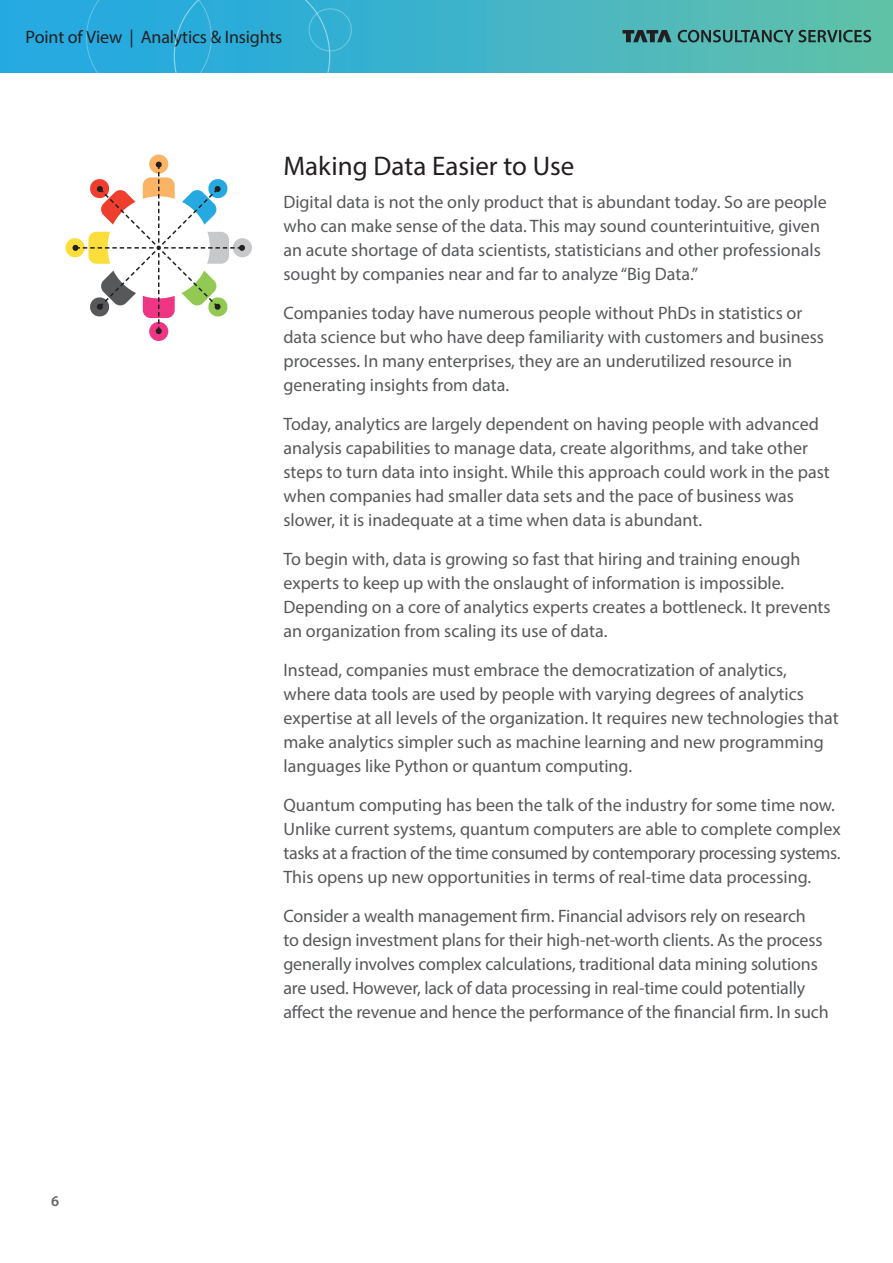
<style>
.page{position:relative;width:893px;height:1263px;background:#fff}
.page>*{position:absolute;margin:0;border:0;box-sizing:border-box;transform-origin:0 0}
.t1{font:27px "Myriad Pro";color:#231f20}
.t2{font:18px/24px "Myriad Pro";color:#57585a}
.t3{font:18px "Myriad Pro";letter-spacing:-.01em;color:#231f20}
.t4{font:600 15px "Myriad Pro";color:#636366}
</style>
<div class="page">
<svg style="left:0;top:0;width:893px;height:72px;background:#45b5c3"></svg>
<svg style="left:622px;top:30px;width:50px;height:12px"></svg>
<svg style="left:678px;top:30px;width:193px;height:12px;background:#427b74"></svg>
<div style="left:86px;top:0;width:244px;height:73px;background:#29adda"></div>
<div style="left:309px;top:8px;width:43px;height:44px;border:1px solid #fff;border-radius:50%"></div>
<div style="left:65px;top:238px;width:20px;height:19px;background:#fbdd3c;border-radius:50%"></div>
<div style="left:233px;top:238px;width:19px;height:19px;background:#c7c8ca;border-radius:50%"></div>
<div style="left:149px;top:155px;width:19px;height:19px;background:#fbb465;border-radius:50%"></div>
<div style="left:149px;top:322px;width:19px;height:19px;background:#ee3684;border-radius:50%"></div>
<svg style="left:72px;top:162px;width:173px;height:172px"></svg>
<p class="t3" style="left:26px;top:26px;width:258px">Point of View | Analytics &amp; Insights</p>
<p class="t4" style="left:51px;top:1191px;width:10px">6</p>
<h1 class="t1" style="left:283px;top:149px;width:292px">Making Data Easier to Use</h1>
<p class="t2" style="left:283px;top:189px;width:545px">Digital data is not the only product that is abundant today. So are people who can make sense of the data. This may sound counterintuitive, given an acute shortage of data scientists, statisticians and other professionals sought by companies near and far to analyze “Big Data.”</p>
<p class="t2" style="left:283px;top:300px;width:542px">Companies today have numerous people without PhDs in statistics or data science but who have deep familiarity with customers and business processes. In many enterprises, they are an underutilized resource in generating insights from data.</p>
<p class="t2" style="left:283px;top:411px;width:548px">Today, analytics are largely dependent on having people with advanced analysis capabilities to manage data, create algorithms, and take other steps to turn data into insight. While this approach could work in the past when companies had smaller data sets and the pace of business was slower, it is inadequate at a time when data is abundant.</p>
<p class="t2" style="left:283px;top:546px;width:549px">To begin with, data is growing so fast that hiring and training enough experts to keep up with the onslaught of information is impossible.<br>Depending on a core of analytics experts creates a bottleneck. It prevents an organization from scaling its use of data.</p>
<p class="t2" style="left:283px;top:657px;width:557px">Instead, companies must embrace the democratization of analytics,<br>where data tools are used by people with varying degrees of analytics expertise at all levels of the organization. It requires new technologies that make analytics simpler such as machine learning and new programming languages like Python or quantum computing.</p>
<p class="t2" style="left:283px;top:792px;width:559px">Quantum computing has been the talk of the industry for some time now.<br>Unlike current systems, quantum computers are able to complete complex tasks at a fraction of the time consumed by contemporary processing systems.<br>This opens up new opportunities in terms of real-time data processing.</p>
<p class="t2" style="left:283px;top:903px;width:547px">Consider a wealth management firm. Financial advisors rely on research<br>to design investment plans for their high-net-worth clients. As the process generally involves complex calculations, traditional data mining solutions are used. However, lack of data processing in real-time could potentially affect the revenue and hence the performance of the financial firm. In such</p>
</div>
